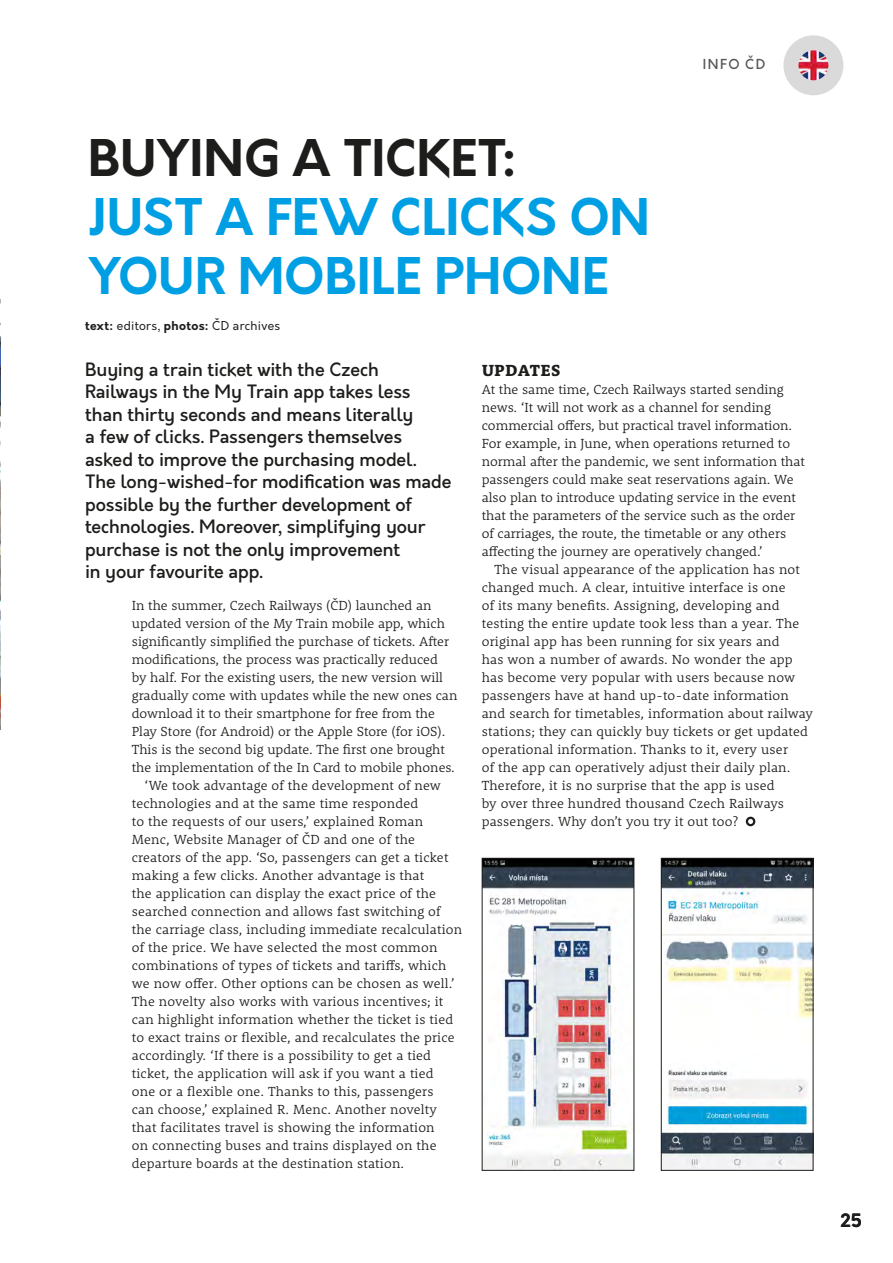
<style>
.page{position:relative;width:893px;height:1263px;background:#fff}
.page>*{position:absolute;margin:0;border:0;box-sizing:border-box;transform-origin:0 0}
.Headline_clanku{font:700 49.35px/59.2px "Orkney";letter-spacing:.005em;color:#009fe3}
.Headline_clanku-2{font:700 49.35px "Orkney";color:#1d1d1b}
.perex_clanku{font:500 18px/22.5px "Orkney";letter-spacing:-.005em;color:#1d1d1b}
.t1{font:700 18px "Orkney";color:#1d1d1b}
.text_hedline{font:800 16.5px "Rooney";letter-spacing:.04em;color:#1d1d1b}
.text_zakladni{font:300 13.5px/18px "Rooney";letter-spacing:.015em;color:#1d1d1b}
.t2{font:500 13.5px "Orkney";letter-spacing:.115em;color:#575756}
.t3{font:12px "Orkney";letter-spacing:.025em;color:#1d1d1b}
.s1{font-weight:700}
</style>
<div class="page">
<div style="left:746px;top:817px;width:9px;height:9px;border:2px solid #1d1d1b;border-radius:50%"></div>
<img style="left:0;top:300px;width:1px;height:353px">
<img style="left:484px;top:860px;width:148px;height:309px">
<div style="left:482px;top:858px;width:152px;height:313px;border:1px solid #1d1d1b"></div>
<img style="left:663px;top:860px;width:148px;height:309px">
<div style="left:661px;top:858px;width:152px;height:313px;border:1px solid #1d1d1b"></div>
<img style="left:799px;top:51px;width:28px;height:28px">
<div style="left:783px;top:35px;width:60px;height:60px;border:15px solid #dadada;border-radius:50%"></div>
<p class="Headline_clanku-2" style="left:88px;top:125px;width:430px">BUYING A TICKET:</p>
<p class="Headline_clanku" style="left:88px;top:189px;width:563px">JUST A FEW CLICKS ON<br>YOUR MOBILE PHONE</p>
<p class="t3" style="left:85px;top:317px;width:197px"><span class="s1">text:</span> editors, <span class="s1">photos:</span> ČD archives</p>
<p class="t2" style="left:703px;top:55px;width:64px">INFO ČD</p>
<p class="perex_clanku" style="left:85px;top:359px;width:368px">Buying a train ticket with the Czech Railways in the My Train app takes less than thirty seconds and means literally<br>a few of clicks. Passengers themselves asked to improve the purchasing model.<br>The long-wished-for modification was made possible by the further development of technologies. Moreover, simplifying your purchase is not the only improvement<br>in your favourite app.</p>
<p class="text_zakladni" style="left:132px;top:596px;width:327px">In the summer, Czech Railways (ČD) launched an updated version of the My Train mobile app, which significantly simplified the purchase of tickets. After modifications, the process was practically reduced<br>by half. For the existing users, the new version will gradually come with updates while the new ones can download it to their smartphone for free from the Play Store (for Android) or the Apple Store (for iOS).<br>This is the second big update. The first one brought the implementation of the In Card to mobile phones.</p>
<p class="text_zakladni" style="left:132px;top:776px;width:332px;text-indent:13px">‘We took advantage of the development of new technologies and at the same time responded<br>to the requests of our users,’ explained Roman Menc, Website Manager of ČD and one of the creators of the app. ‘So, passengers can get a ticket making a few clicks. Another advantage is that<br>the application can display the exact price of the searched connection and allows fast switching of the carriage class, including immediate recalculation of the price. We have selected the most common combinations of types of tickets and tariffs, which we now offer. Other options can be chosen as well.’ The novelty also works with various incentives; it can highlight information whether the ticket is tied to exact trains or flexible, and recalculates the price accordingly. ‘If there is a possibility to get a tied ticket, the application will ask if you want a tied<br>one or a flexible one. Thanks to this, passengers<br>can choose,’ explained R. Menc. Another novelty that facilitates travel is showing the information<br>on connecting buses and trains displayed on the departure boards at the destination station.</p>
<p class="text_hedline" style="left:482px;top:360px;width:80px">UPDATES</p>
<p class="text_zakladni" style="left:482px;top:380px;width:325px">At the same time, Czech Railways started sending news. ‘It will not work as a channel for sending commercial offers, but practical travel information.<br>For example, in June, when operations returned to normal after the pandemic, we sent information that passengers could make seat reservations again. We also plan to introduce updating service in the event that the parameters of the service such as the order of carriages, the route, the timetable or any others affecting the journey are operatively changed.’</p>
<p class="text_zakladni" style="left:482px;top:560px;width:333px;text-indent:13px">The visual appearance of the application has not changed much. A clear, intuitive interface is one<br>of its many benefits. Assigning, developing and testing the entire update took less than a year. The original app has been running for six years and<br>has won a number of awards. No wonder the app has become very popular with users because now passengers have at hand up-to-date information and search for timetables, information about railway stations; they can quickly buy tickets or get updated operational information. Thanks to it, every user<br>of the app can operatively adjust their daily plan.<br>Therefore, it is no surprise that the app is used<br>by over three hundred thousand Czech Railways passengers. Why don’t you try it out too?</p>
<p class="t1" style="left:840px;top:1208px;width:23px">25</p>
</div>
